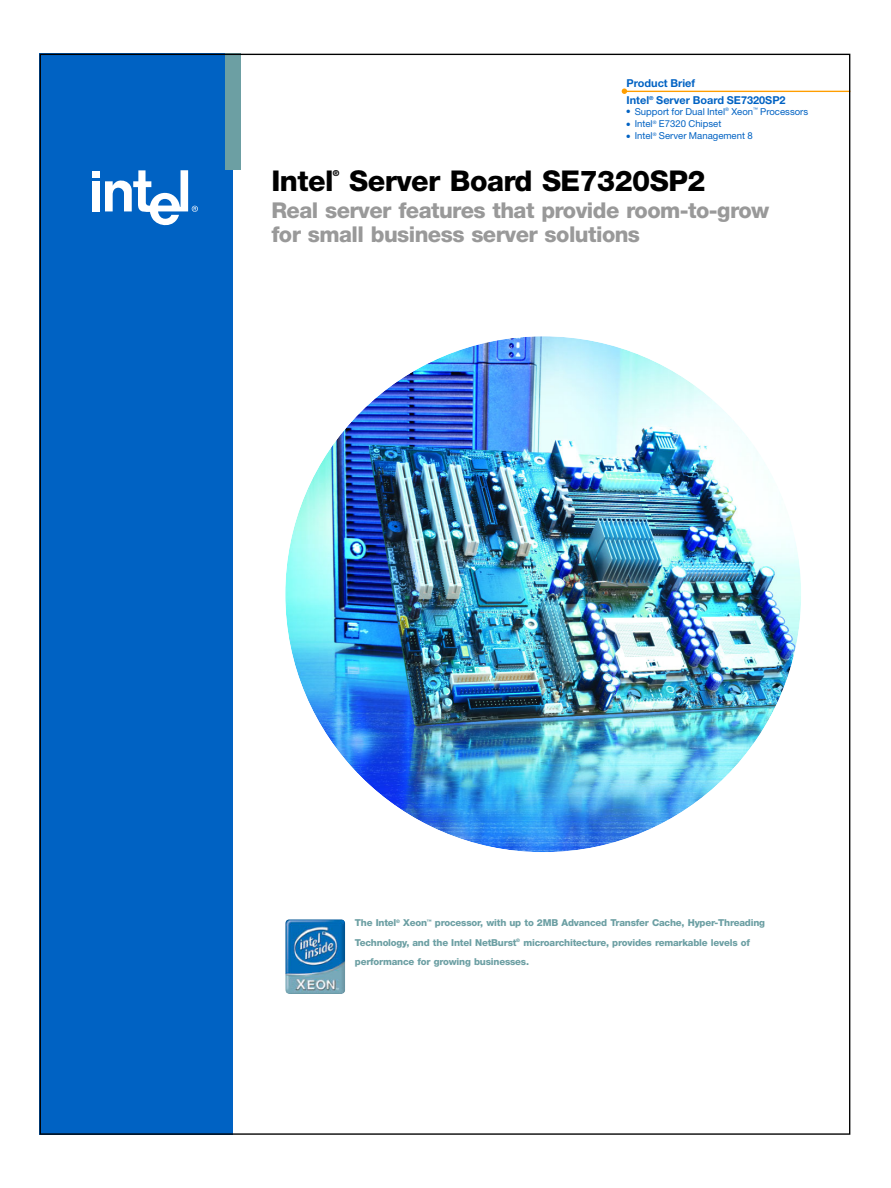
<style>
.page{position:relative;width:891px;height:1188px;background:#fff}
.page>*{position:absolute;margin:0;border:0;box-sizing:border-box;transform-origin:0 0}
.t1{font:800 28.65px "Helvetica Neue";letter-spacing:-.02em;color:#000}
.t2{font:800 21.9px/24.6px "Helvetica Neue";letter-spacing:-.025em;color:#999}
.t3{font:700 10.95px "Helvetica Neue";color:#0062c3}
.t4{font:800 9.6px/19.8px "Helvetica Neue";letter-spacing:-.02em;color:#6c9fa3}
.t5{font:9.6px "Helvetica Neue";color:#0062c3}
.t6{font:800 8.25px "Helvetica Neue";color:#000}
</style>
<div class="page">
<div style="left:40px;top:54px;width:193px;height:1081px;background:#0062c3"></div>
<div style="left:92px;top:171px;width:7px;height:6px;background:#fff"></div>
<div style="left:92px;top:181px;width:7px;height:31px;background:#fff"></div>
<svg style="left:105px;top:170px;width:93px;height:56px"></svg>
<div style="left:226px;top:54px;width:15px;height:116px;background:#6c9fa3"></div>
<hr style="left:623px;top:91px;width:227px;height:1px;background:#ff9e00">
<svg style="left:622px;top:88px;width:5px;height:6px"></svg>
<img style="left:285px;top:919px;width:60px;height:75px">
<img style="left:285px;top:336px;width:516px;height:516px;border-radius:50%">
<p class="t3" style="left:627px;top:79px;width:70px">Product Brief</p>
<p class="t3" style="left:627px;top:96px;width:161px">Intel<sup>®</sup> Server Board SE7320SP2</p>
<p class="t5" style="left:627px;top:108px;width:183px">● Support for Dual Intel<sup>®</sup> Xeon<sup>™</sup> Processors</p>
<p class="t5" style="left:627px;top:120px;width:96px">● Intel<sup>®</sup> E7320 Chipset</p>
<p class="t5" style="left:627px;top:132px;width:128px">● Intel<sup>®</sup> Server Management 8</p>
<h1 class="t1" style="left:271px;top:170px;width:64px">Intel</h1>
<p class="t6" style="left:333px;top:170px;width:8px">®</p>
<h1 class="t1" style="left:349px;top:170px;width:358px">Server Board SE7320SP2</h1>
<h2 class="t2" style="left:271px;top:200px;width:500px">Real server features that provide room-to-grow for small business server solutions</h2>
<p class="t4" style="left:355px;top:913px;width:412px">The Intel<sup>®</sup> Xeon<sup>™</sup> processor, with up to 2MB Advanced Transfer Cache, Hyper-Threading<br>Technology, and the Intel NetBurst<sup>®</sup> microarchitecture, provides remarkable levels of performance for growing businesses.</p>
</div>
